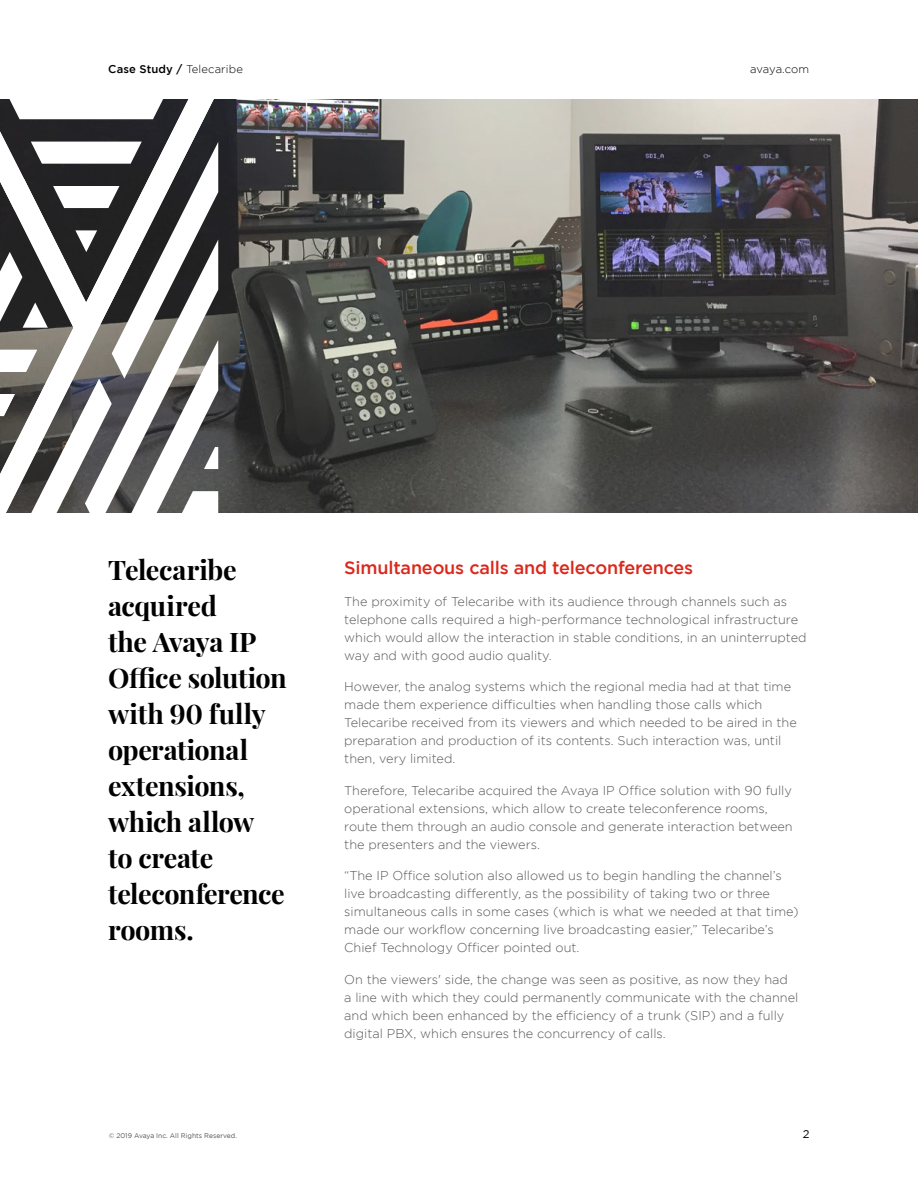
<style>
.page{position:relative;width:918px;height:1188px;background:#fff}
.page>*{position:absolute;margin:0;border:0;box-sizing:border-box;transform-origin:0 0}
.t1{font:700 27px/36px "Playfair Display";letter-spacing:-.01em;color:#000}
.t2{font:500 18px "Gotham";letter-spacing:-.01em;color:#da291c}
.t3{font:300 12.75px/18px "Gotham";color:#575759}
.t4{font:500 11.25px "Gotham";letter-spacing:.01em;color:#000}
.t5{font:300 11.25px "Gotham";letter-spacing:-.01em;color:#000}
.t6{font:11.25px "Gotham";color:#000}
.t7{font:6.75px "Gotham";color:#575759}
.s1{font-weight:300}
</style>
<div class="page">
<img style="left:218px;top:99px;width:700px;height:414px">
<svg style="left:0;top:99px;width:217px;height:414px"></svg>
<svg style="left:0;top:350px;width:37px;height:22px"></svg>
<svg style="left:0;top:394px;width:15px;height:22px"></svg>
<p class="t4" style="left:108px;top:63px;width:136px">Case Study / <span class="s1">Telecaribe</span></p>
<p class="t5" style="left:750px;top:63px;width:60px">avaya.com</p>
<h1 class="t1" style="left:108px;top:550px;width:180px">Telecaribe acquired<br>the Avaya IP<br>Office solution with 90 fully operational extensions, which allow<br>to create teleconference rooms.</h1>
<p class="t7" style="left:109px;top:1132px;width:130px">© 2019 Avaya Inc. All Rights Reserved.</p>
<h2 class="t2" style="left:344px;top:557px;width:350px">Simultaneous calls and teleconferences</h2>
<p class="t3" style="left:344px;top:592px;width:464px">The proximity of Telecaribe with its audience through channels such as telephone calls required a high-performance technological infrastructure which would allow the interaction in stable conditions, in an uninterrupted way and with good audio quality.</p>
<p class="t3" style="left:344px;top:677px;width:454px">However, the analog systems which the regional media had at that time made them experience difficulties when handling those calls which Telecaribe received from its viewers and which needed to be aired in the preparation and production of its contents. Such interaction was, until then, very limited.</p>
<p class="t3" style="left:344px;top:781px;width:450px">Therefore, Telecaribe acquired the Avaya IP Office solution with 90 fully operational extensions, which allow to create teleconference rooms, route them through an audio console and generate interaction between the presenters and the viewers.</p>
<p class="t3" style="left:344px;top:866px;width:456px">“The IP Office solution also allowed us to begin handling the channel’s live broadcasting differently, as the possibility of taking two or three simultaneous calls in some cases (which is what we needed at that time) made our workflow concerning live broadcasting easier,” Telecaribe’s Chief Technology Officer pointed out.</p>
<p class="t3" style="left:344px;top:970px;width:456px">On the viewers' side, the change was seen as positive, as now they had a line with which they could permanently communicate with the channel and which been enhanced by the efficiency of a trunk (SIP) and a fully digital PBX, which ensures the concurrency of calls.</p>
<p class="t6" style="left:803px;top:1128px;width:8px">2</p>
</div>
